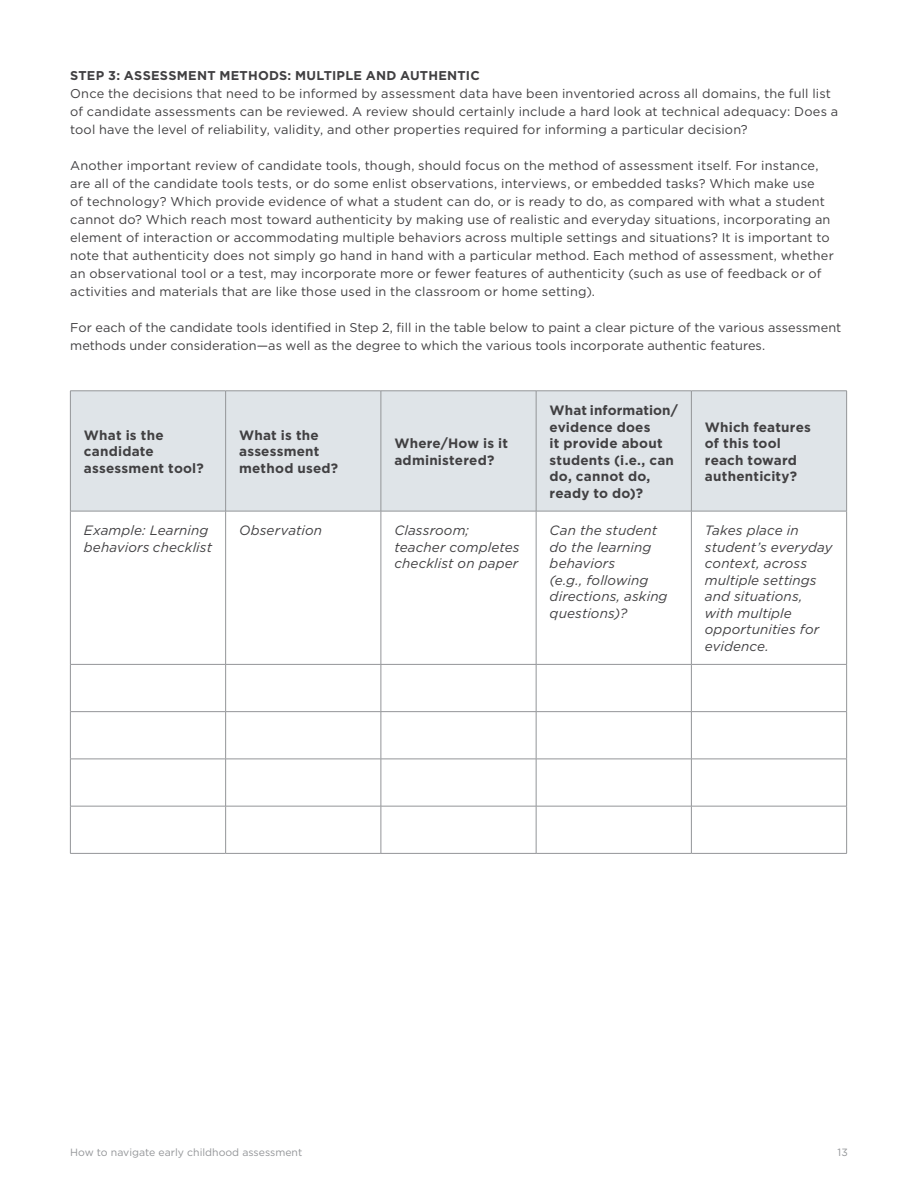
<style>
.page{position:relative;width:918px;height:1188px;background:#fff}
.page>*{position:absolute;margin:0;border:0;box-sizing:border-box;transform-origin:0 0}
.t1{font:italic 13.5px/16.5px "Gotham";letter-spacing:.005em;color:#414042}
.t2{font:700 13.5px/16.5px "Gotham";letter-spacing:.015em;color:#414042}
.t3{font:12.75px/18px "Gotham";letter-spacing:.01em;color:#414042}
.t4{font:700 12.75px "Gotham";letter-spacing:.02em;color:#414042}
.t5{font:10.5px "Gotham";color:#939598}
</style>
<div class="page">
<div style="left:71px;top:392px;width:775px;height:119px;background:#dfe4e8"></div>
<hr style="left:70px;top:391px;width:156px;height:1px;background:#939598">
<hr style="left:70px;top:391px;width:1px;height:120px;background:#939598">
<hr style="left:226px;top:391px;width:155px;height:1px;background:#939598">
<hr style="left:225px;top:391px;width:1px;height:120px;background:#939598">
<hr style="left:381px;top:391px;width:155px;height:1px;background:#939598">
<hr style="left:381px;top:391px;width:1px;height:120px;background:#939598">
<hr style="left:536px;top:391px;width:155px;height:1px;background:#939598">
<hr style="left:536px;top:391px;width:1px;height:120px;background:#939598">
<hr style="left:691px;top:391px;width:156px;height:1px;background:#939598">
<hr style="left:691px;top:391px;width:1px;height:120px;background:#939598">
<hr style="left:846px;top:391px;width:1px;height:120px;background:#939598">
<hr style="left:70px;top:511px;width:156px;height:1px;background:#939598">
<hr style="left:70px;top:511px;width:1px;height:153px;background:#939598">
<hr style="left:226px;top:511px;width:155px;height:1px;background:#939598">
<hr style="left:225px;top:511px;width:1px;height:153px;background:#939598">
<hr style="left:381px;top:511px;width:155px;height:1px;background:#939598">
<hr style="left:381px;top:511px;width:1px;height:153px;background:#939598">
<hr style="left:536px;top:511px;width:155px;height:1px;background:#939598">
<hr style="left:536px;top:511px;width:1px;height:153px;background:#939598">
<hr style="left:691px;top:511px;width:156px;height:1px;background:#939598">
<hr style="left:691px;top:511px;width:1px;height:153px;background:#939598">
<hr style="left:846px;top:511px;width:1px;height:153px;background:#939598">
<hr style="left:70px;top:664px;width:156px;height:1px;background:#939598">
<hr style="left:70px;top:665px;width:1px;height:46px;background:#939598">
<hr style="left:226px;top:664px;width:155px;height:1px;background:#939598">
<hr style="left:225px;top:665px;width:1px;height:46px;background:#939598">
<hr style="left:381px;top:664px;width:155px;height:1px;background:#939598">
<hr style="left:381px;top:665px;width:1px;height:46px;background:#939598">
<hr style="left:536px;top:664px;width:155px;height:1px;background:#939598">
<hr style="left:536px;top:665px;width:1px;height:46px;background:#939598">
<hr style="left:691px;top:664px;width:156px;height:1px;background:#939598">
<hr style="left:691px;top:665px;width:1px;height:46px;background:#939598">
<hr style="left:846px;top:665px;width:1px;height:46px;background:#939598">
<hr style="left:70px;top:711px;width:156px;height:1px;background:#939598">
<hr style="left:70px;top:712px;width:1px;height:47px;background:#939598">
<hr style="left:226px;top:711px;width:155px;height:1px;background:#939598">
<hr style="left:225px;top:712px;width:1px;height:47px;background:#939598">
<hr style="left:381px;top:711px;width:155px;height:1px;background:#939598">
<hr style="left:381px;top:712px;width:1px;height:47px;background:#939598">
<hr style="left:536px;top:711px;width:155px;height:1px;background:#939598">
<hr style="left:536px;top:712px;width:1px;height:47px;background:#939598">
<hr style="left:691px;top:711px;width:156px;height:1px;background:#939598">
<hr style="left:691px;top:712px;width:1px;height:47px;background:#939598">
<hr style="left:846px;top:712px;width:1px;height:47px;background:#939598">
<hr style="left:70px;top:759px;width:156px;height:1px;background:#939598">
<hr style="left:70px;top:759px;width:1px;height:47px;background:#939598">
<hr style="left:226px;top:759px;width:155px;height:1px;background:#939598">
<hr style="left:225px;top:759px;width:1px;height:47px;background:#939598">
<hr style="left:381px;top:759px;width:155px;height:1px;background:#939598">
<hr style="left:381px;top:759px;width:1px;height:47px;background:#939598">
<hr style="left:536px;top:759px;width:155px;height:1px;background:#939598">
<hr style="left:536px;top:759px;width:1px;height:47px;background:#939598">
<hr style="left:691px;top:759px;width:156px;height:1px;background:#939598">
<hr style="left:691px;top:759px;width:1px;height:47px;background:#939598">
<hr style="left:846px;top:759px;width:1px;height:47px;background:#939598">
<hr style="left:70px;top:806px;width:156px;height:1px;background:#939598">
<hr style="left:70px;top:806px;width:1px;height:47px;background:#939598">
<hr style="left:226px;top:806px;width:155px;height:1px;background:#939598">
<hr style="left:225px;top:806px;width:1px;height:47px;background:#939598">
<hr style="left:381px;top:806px;width:155px;height:1px;background:#939598">
<hr style="left:381px;top:806px;width:1px;height:47px;background:#939598">
<hr style="left:536px;top:806px;width:155px;height:1px;background:#939598">
<hr style="left:536px;top:806px;width:1px;height:47px;background:#939598">
<hr style="left:691px;top:806px;width:156px;height:1px;background:#939598">
<hr style="left:691px;top:806px;width:1px;height:47px;background:#939598">
<hr style="left:846px;top:806px;width:1px;height:47px;background:#939598">
<hr style="left:70px;top:853px;width:156px;height:1px;background:#939598">
<hr style="left:226px;top:853px;width:155px;height:1px;background:#939598">
<hr style="left:381px;top:853px;width:155px;height:1px;background:#939598">
<hr style="left:536px;top:853px;width:155px;height:1px;background:#939598">
<hr style="left:691px;top:853px;width:156px;height:1px;background:#939598">
<p class="t4" style="left:70px;top:67px;width:411px">STEP 3: ASSESSMENT METHODS: MULTIPLE AND AUTHENTIC</p>
<p class="t3" style="left:70px;top:85px;width:770px">Once the decisions that need to be informed by assessment data have been inventoried across all domains, the full list of candidate assessments can be reviewed. A review should certainly include a hard look at technical adequacy: Does a tool have the level of reliability, validity, and other properties required for informing a particular decision?</p>
<p class="t3" style="left:70px;top:157px;width:765px">Another important review of candidate tools, though, should focus on the method of assessment itself. For instance, are all of the candidate tools tests, or do some enlist observations, interviews, or embedded tasks? Which make use<br>of technology? Which provide evidence of what a student can do, or is ready to do, as compared with what a student cannot do? Which reach most toward authenticity by making use of realistic and everyday situations, incorporating an element of interaction or accommodating multiple behaviors across multiple settings and situations? It is important to note that authenticity does not simply go hand in hand with a particular method. Each method of assessment, whether an observational tool or a test, may incorporate more or fewer features of authenticity (such as use of feedback or of activities and materials that are like those used in the classroom or home setting).</p>
<p class="t3" style="left:70px;top:319px;width:773px">For each of the candidate tools identified in Step 2, fill in the table below to paint a clear picture of the various assessment methods under consideration—as well as the degree to which the various tools incorporate authentic features.</p>
<p class="t2" style="left:84px;top:427px;width:121px">What is the candidate assessment tool?</p>
<p class="t2" style="left:239px;top:427px;width:101px">What is the assessment method used?</p>
<p class="t2" style="left:394px;top:435px;width:115px">Where/How is it administered?</p>
<p class="t2" style="left:550px;top:402px;width:130px">What information/ evidence does<br>it provide about students (i.e., can do, cannot do, ready to do)?</p>
<p class="t2" style="left:705px;top:418px;width:107px">Which features of this tool reach toward authenticity?</p>
<p class="t1" style="left:84px;top:522px;width:130px">Example: Learning behaviors checklist</p>
<p class="t1" style="left:239px;top:522px;width:84px">Observation</p>
<p class="t1" style="left:394px;top:522px;width:127px">Classroom; teacher completes checklist on paper</p>
<p class="t1" style="left:550px;top:522px;width:119px">Can the student do the learning behaviors<br>(e.g., following directions, asking questions)?</p>
<p class="t1" style="left:705px;top:522px;width:129px">Takes place in student’s everyday context, across multiple settings and situations, with multiple opportunities for evidence.</p>
<p class="t5" style="left:70px;top:1145px;width:234px">How to navigate early childhood assessment</p>
<p class="t5" style="left:838px;top:1145px;width:12px">13</p>
</div>
